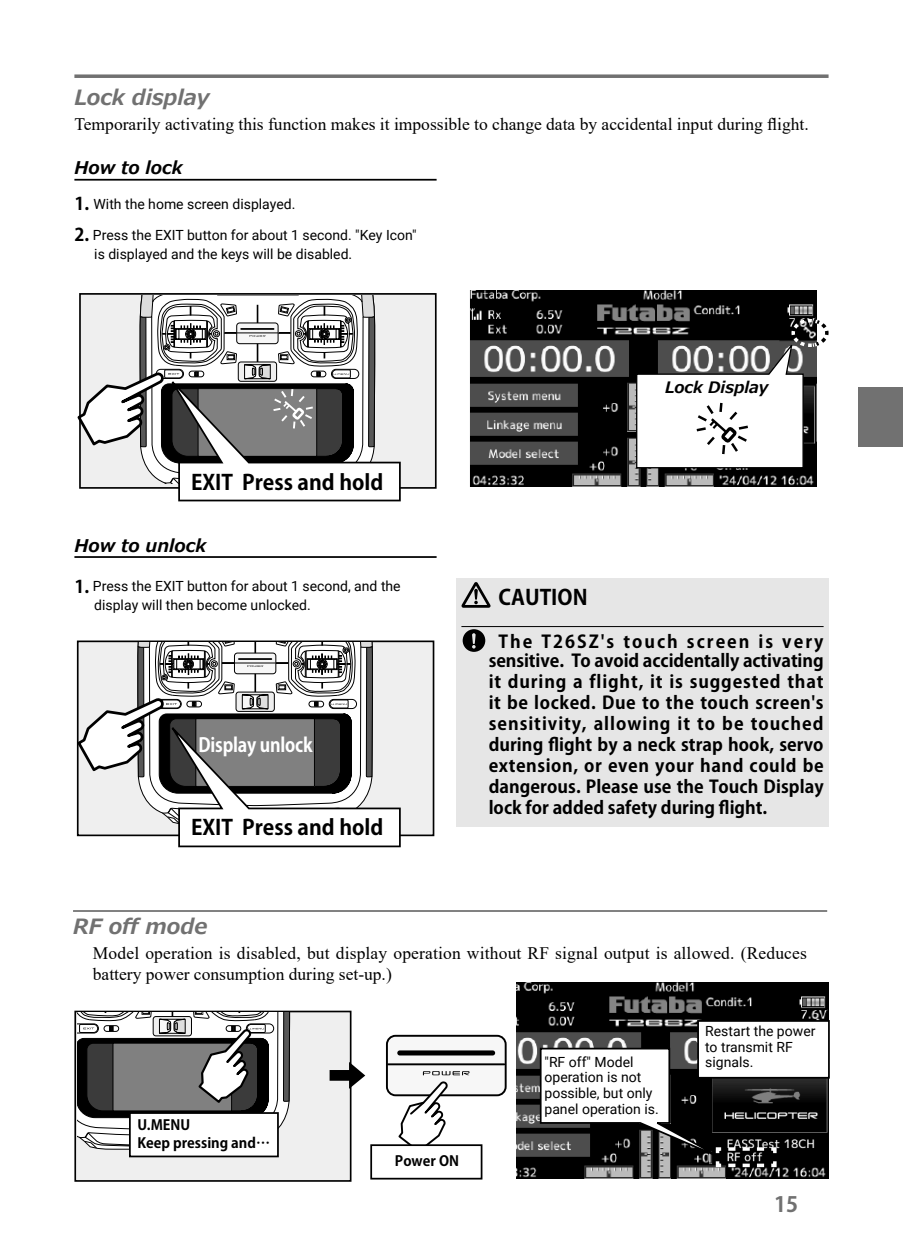
<style>
.page{position:relative;width:903px;height:1256px;background:#fff}
.page>*{position:absolute;margin:0;border:0;box-sizing:border-box;transform-origin:0 0}
.t1{font:700 21px "Koz Go Pr 6 N";color:#000}
.t2{font:italic 700 21px "Meiryo";color:#717171}
.t3{font:700 21px "Koz Go Pr 6 N";color:#717171}
.t4{font:700 19.25px "Koz Go Pr 6 N";letter-spacing:-.01em;color:#fff;scale:.9 1}
.t5{font:700 17.5px/21px "Koz Go Pr 6 N";color:#000;text-align:center}
.t6{font:17.5px/21px "Times New Roman";color:#000}
.t7{font:italic 700 17.5px "Meiryo";color:#000}
.t8{font:italic 700 15.75px "Meiryo";color:#000}
.t9{font:14px/15.8px "Roboto";color:#000}
.t10{font:700 14px/17.5px "Koz Go Pr 6 N";color:#000}
.s1{font-family:"Koz Go Pr 6 N";font-weight:700;font-size:17.5px}
</style>
<div class="page">
<svg style="left:74px;top:74px;width:754px;height:4px;background:#828282"></svg>
<div style="left:75px;top:1011px;width:276px;height:169px;background:#efefef"></div>
<div style="left:74px;top:1010px;width:277px;height:171px;border:2px solid #000"></div>
<div style="left:387px;top:1035px;width:119px;height:59px;background:#f7f7f7;border-radius:9px"></div>
<div style="left:386px;top:1034px;width:121px;height:61px;border:2px solid #000;border-radius:9px"></div>
<hr style="left:388px;top:1063px;width:116px;height:1px;background:#000">
<div style="left:397px;top:1050px;width:98px;height:5px;background:#000;border-radius:3px"></div>
<svg style="left:423px;top:1071px;width:46px;height:3px"></svg>
<svg style="left:330px;top:1061px;width:35px;height:27px"></svg>
<svg style="left:397px;top:1081px;width:52px;height:62px"></svg>
<svg style="left:77px;top:1011px;width:213px;height:139px"></svg>
<div style="left:78px;top:641px;width:355px;height:194px;background:#efefef"></div>
<div style="left:77px;top:640px;width:357px;height:196px;border:2px solid #000"></div>
<div style="left:80px;top:294px;width:356px;height:194px;background:#efefef"></div>
<div style="left:79px;top:293px;width:358px;height:195px;border:2px solid #000"></div>
<hr style="left:73px;top:909px;width:754px;height:2px;background:#717171">
<img style="left:470px;top:290px;width:346px;height:197px">
<svg style="left:77px;top:295px;width:325px;height:207px"></svg>
<svg style="left:76px;top:642px;width:326px;height:206px"></svg>
<img style="left:516px;top:982px;width:312px;height:196px">
<img style="left:778px;top:1078px;width:50px;height:86px">
<div style="left:370px;top:1143px;width:112px;height:36px;border:2px solid #000"></div>
<div style="left:130px;top:1112px;width:148px;height:44px;background:#fff"></div>
<div style="left:129px;top:1111px;width:150px;height:45px;border:2px solid #000"></div>
<hr style="left:74px;top:179px;width:363px;height:1px;background:#000">
<hr style="left:74px;top:556px;width:363px;height:1px;background:#000">
<svg style="left:635px;top:317px;width:194px;height:152px"></svg>
<div style="left:456px;top:578px;width:372px;height:248px;background:#e6e6e6"></div>
<hr style="left:461px;top:626px;width:362px;height:1px;background:#000">
<svg style="left:461px;top:582px;width:30px;height:25px"></svg>
<svg style="left:463px;top:629px;width:22px;height:22px"></svg>
<div style="left:698px;top:1020px;width:131px;height:57px;background:#fff"></div>
<div style="left:697px;top:1019px;width:133px;height:59px;border:2px solid #000"></div>
<svg style="left:539px;top:1046px;width:239px;height:128px"></svg>
<div style="left:858px;top:387px;width:45px;height:59px;background:#717171"></div>
<p class="t2" style="left:74px;top:82px;width:136px">Lock display</p>
<p class="t6" style="left:74px;top:113px;width:736px">Temporarily activating this function makes it impossible to change data by accidental input during flight.</p>
<p class="t7" style="left:74px;top:155px;width:110px">How to lock</p>
<p class="t9" style="left:74px;top:195px;width:223px"><span class="s1">1.</span> With the home screen displayed.</p>
<p class="t9" style="left:94px;top:224px;width:324px;line-height:19.2px;text-indent:-20px"><span class="s1">2.</span> Press the EXIT button for about 1 second. "Key Icon" is displayed and the keys will be disabled.</p>
<p class="t1" style="left:191px;top:470px;width:194px">EXIT Press and hold</p>
<p class="t7" style="left:74px;top:532px;width:133px">How to unlock</p>
<p class="t8" style="left:665px;top:376px;width:105px">Lock Display</p>
<p class="t9" style="left:94px;top:575px;width:308px;line-height:19.2px;text-indent:-20px"><span class="s1">1.</span> Press the EXIT button for about 1 second, and the display will then become unlocked.</p>
<p class="t1" style="left:498px;top:585px;width:91px">CAUTION</p>
<p class="t5" style="left:489px;top:632px;width:336px;line-height:19.2px">The T26SZ's touch screen is very sensitive. To avoid accidentally activating</p>
<p class="t5" style="left:489px;top:671px;width:336px;text-align:justify">it during a flight, it is suggested that it be locked. Due to the touch screen's sensitivity, allowing it to be touched during flight by a neck strap hook, servo extension, or even your hand could be dangerous. Please use the Touch Display lock for added safety during flight.</p>
<p class="t4" style="left:198px;top:734px;width:128px">Display unlock</p>
<p class="t1" style="left:191px;top:815px;width:194px">EXIT Press and hold</p>
<p class="t2" style="left:73px;top:911px;width:136px">RF off mode</p>
<p class="t6" style="left:93px;top:941px;width:715px">Model operation is disabled, but display operation without RF signal output is allowed. (Reduces battery power consumption during set-up.)</p>
<p class="t9" style="left:705px;top:1022px;width:112px">Restart the power to transmit RF</p>
<p class="t10" style="left:137px;top:1116px;width:134px">U.MENU<br>Keep pressing and…</p>
<p class="t10" style="left:395px;top:1152px;width:66px">Power ON</p>
<p class="t9" style="left:544px;top:1052px;width:90px">"RF off" Model</p>
<p class="t9" style="left:705px;top:1053px;width:50px">signals.</p>
<p class="t9" style="left:544px;top:1068px;width:116px">operation is not possible, but only panel operation is.</p>
<p class="t3" style="left:774px;top:1192px;width:26px">15</p>
</div>
